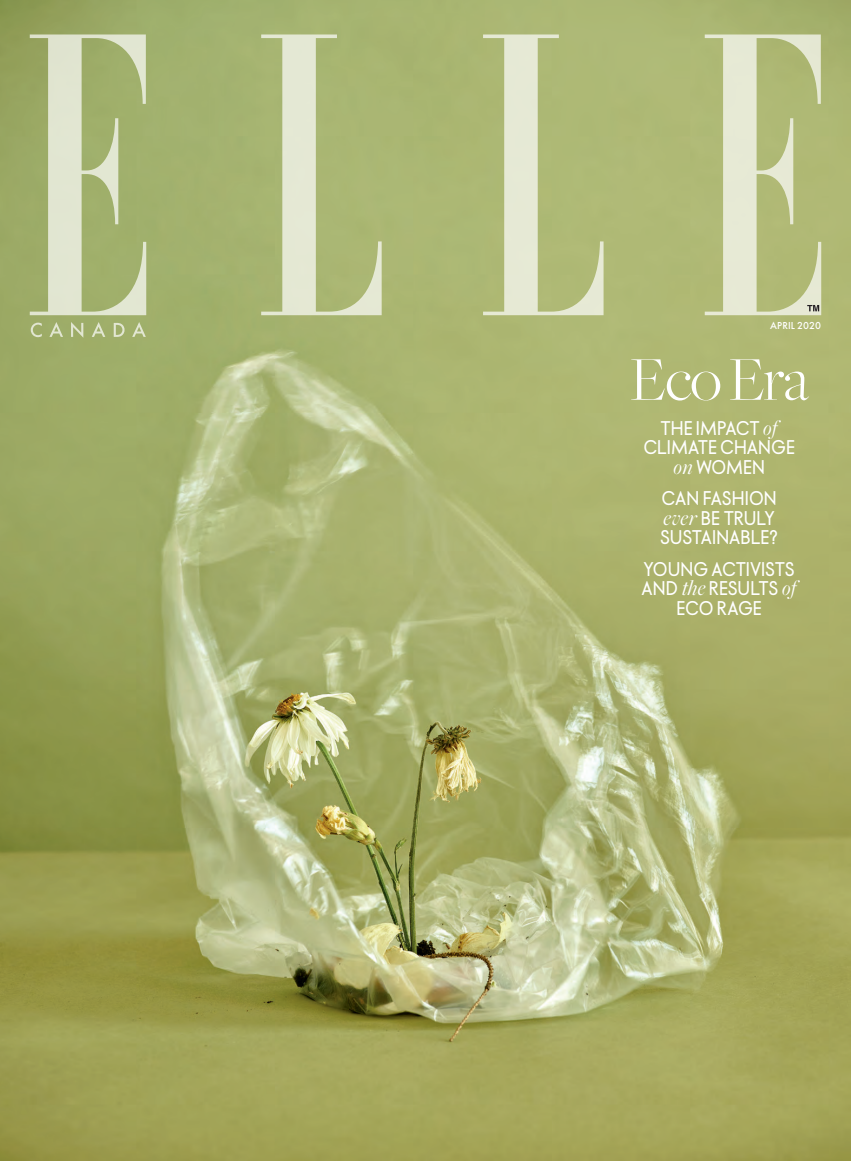
<style>
.page{position:relative;width:851px;height:1161px;background:#fff}
.page>*{position:absolute;margin:0;border:0;box-sizing:border-box;transform-origin:0 0}
.t1{font:300 64.65px "Freight Big Pro";letter-spacing:-.02em;color:#fff}
.t2{font:600 18px/19.5px "Elle Nova C Std";letter-spacing:.035em;color:#fff;text-align:center}
.t3{font:500 10.5px "Elle Gabor Std";letter-spacing:.01em;color:#fff}
.s1{font-family:"Freight Big Pro";font-weight:400;font-style:italic;font-size:22.5px}
</style>
<div class="page">
<img style="left:0;top:0;width:850px;height:1161px">
<svg style="left:261px;top:34px;width:120px;height:281px;background:#bac48f"></svg>
<svg style="left:30px;top:34px;width:116px;height:281px;background:#b6c28f"></svg>
<svg style="left:483px;top:34px;width:120px;height:281px;background:#bec791"></svg>
<svg style="left:31px;top:323px;width:11px;height:14px"></svg>
<svg style="left:49px;top:322px;width:14px;height:15px"></svg>
<svg style="left:71px;top:322px;width:12px;height:16px"></svg>
<svg style="left:92px;top:322px;width:13px;height:15px"></svg>
<svg style="left:114px;top:323px;width:10px;height:14px"></svg>
<svg style="left:132px;top:322px;width:14px;height:15px"></svg>
<svg style="left:704px;top:35px;width:117px;height:280px;background:#c4cb99"></svg>
<p class="t3" style="left:770px;top:320px;width:52px">APRIL 2020</p>
<h1 class="t1" style="left:629px;top:338px;width:180px">Eco Era</h1>
<p class="t2" style="left:643px;top:419px;width:152px">THE IMPACT <span class="s1">of<br></span>CLIMATE CHANGE <span class="s1">on</span> WOMEN</p>
<p class="t2" style="left:660px;top:490px;width:119px;text-align:left">CAN FASHION <span class="s1">ever</span> BE TRULY<br>SUSTAINABLE?</p>
<p class="t2" style="left:642px;top:560px;width:156px">YOUNG ACTIVISTS<br>AND <span class="s1">the</span> RESULTS <span class="s1">of<br></span>ECO RAGE</p>
</div>
